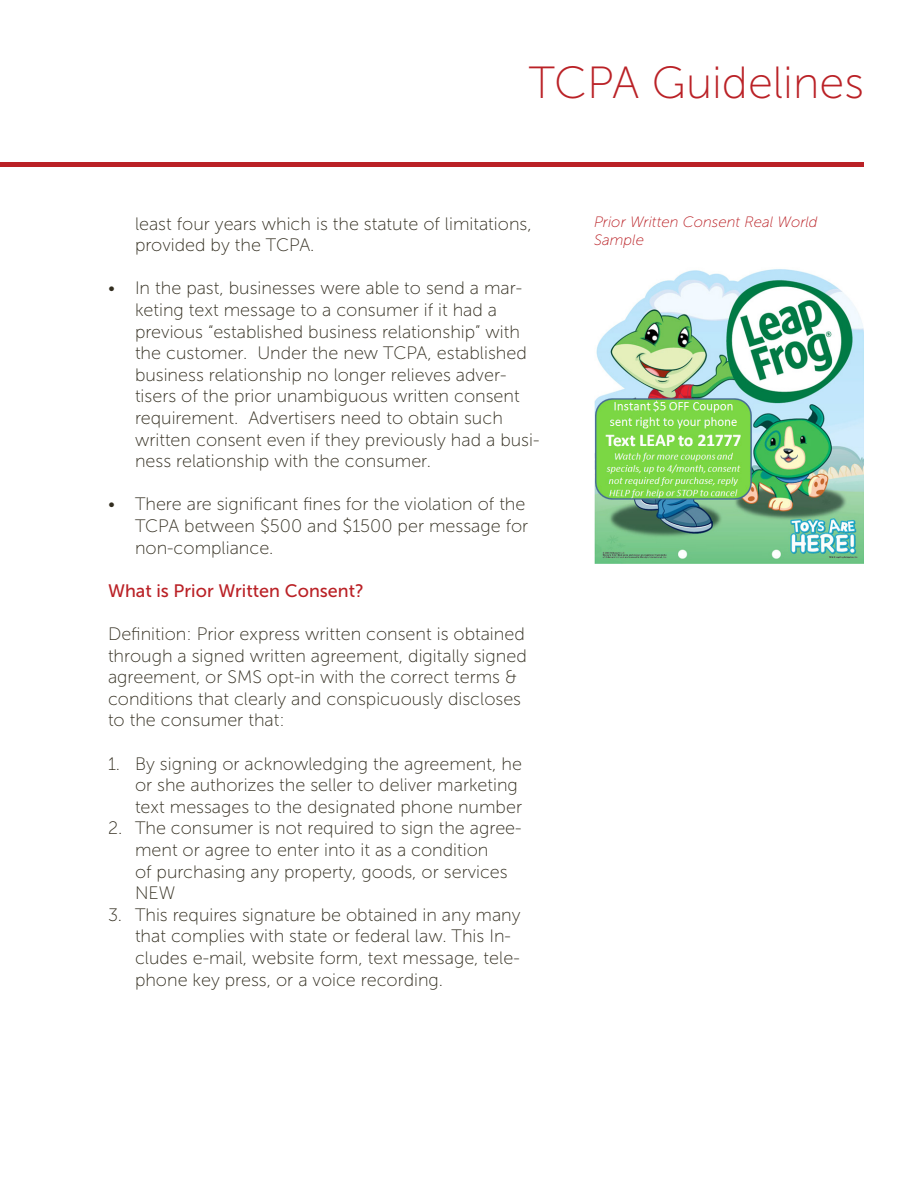
<style>
.page{position:relative;width:918px;height:1188px;background:#fff}
.page>*{position:absolute;margin:0;border:0;box-sizing:border-box;transform-origin:0 0}
.t1{font:45px "Museo Sans 100";color:#ba2126}
.t2{font:18px/21.6px "Museo Sans 100";color:#322d1f}
.t3{font:18px "Museo Sans 500";color:#ba2126}
.t4{font:italic 15px/18px "Museo Sans 100";color:#ba2126}
</style>
<div class="page">
<hr style="left:0;top:162px;width:864px;height:4px;background:#ba2126">
<img style="left:594px;top:269px;width:270px;height:294px">
<p class="t1" style="left:529px;top:59px;width:337px">TCPA Guidelines</p>
<p class="t2" style="left:135px;top:213px;width:398px">least four years which is the statute of limitations, provided by the TCPA.</p>
<p class="t2" style="left:135px;top:278px;width:406px;text-indent:-27px">• In the past, businesses were able to send a mar&shy;keting text message to a consumer if it had a previous “established business relationship” with the customer. Under the new TCPA, established business relationship no longer relieves adver&shy;tisers of the prior unambiguous written consent requirement. Advertisers need to obtain such written consent even if they previously had a busi&shy;ness relationship with the consumer.</p>
<p class="t2" style="left:135px;top:494px;width:395px;text-indent:-27px">• There are significant fines for the violation of the<br>TCPA between $500 and $1500 per message for non-compliance.</p>
<p class="t3" style="left:108px;top:581px;width:258px">What is Prior Written Consent?</p>
<p class="t2" style="left:108px;top:623px;width:420px">Definition: Prior express written consent is obtained through a signed written agreement, digitally signed agreement, or SMS opt-in with the correct terms &amp; conditions that clearly and conspicuously discloses to the consumer that:</p>
<p class="t2" style="left:135px;top:753px;width:389px;text-indent:-27px">1. By signing or acknowledging the agreement, he or she authorizes the seller to deliver marketing text messages to the designated phone number</p>
<p class="t2" style="left:135px;top:818px;width:388px;text-indent:-27px">2. The consumer is not required to sign the agree&shy;ment or agree to enter into it as a condition<br>of purchasing any property, goods, or services NEW</p>
<p class="t2" style="left:135px;top:904px;width:387px;text-indent:-27px">3. This requires signature be obtained in any many that complies with state or federal law. This In&shy;cludes e-mail, website form, text message, tele&shy;phone key press, or a voice recording.</p>
<p class="t4" style="left:594px;top:213px;width:225px">Prior Written Consent Real World<br>Sample</p>
</div>
